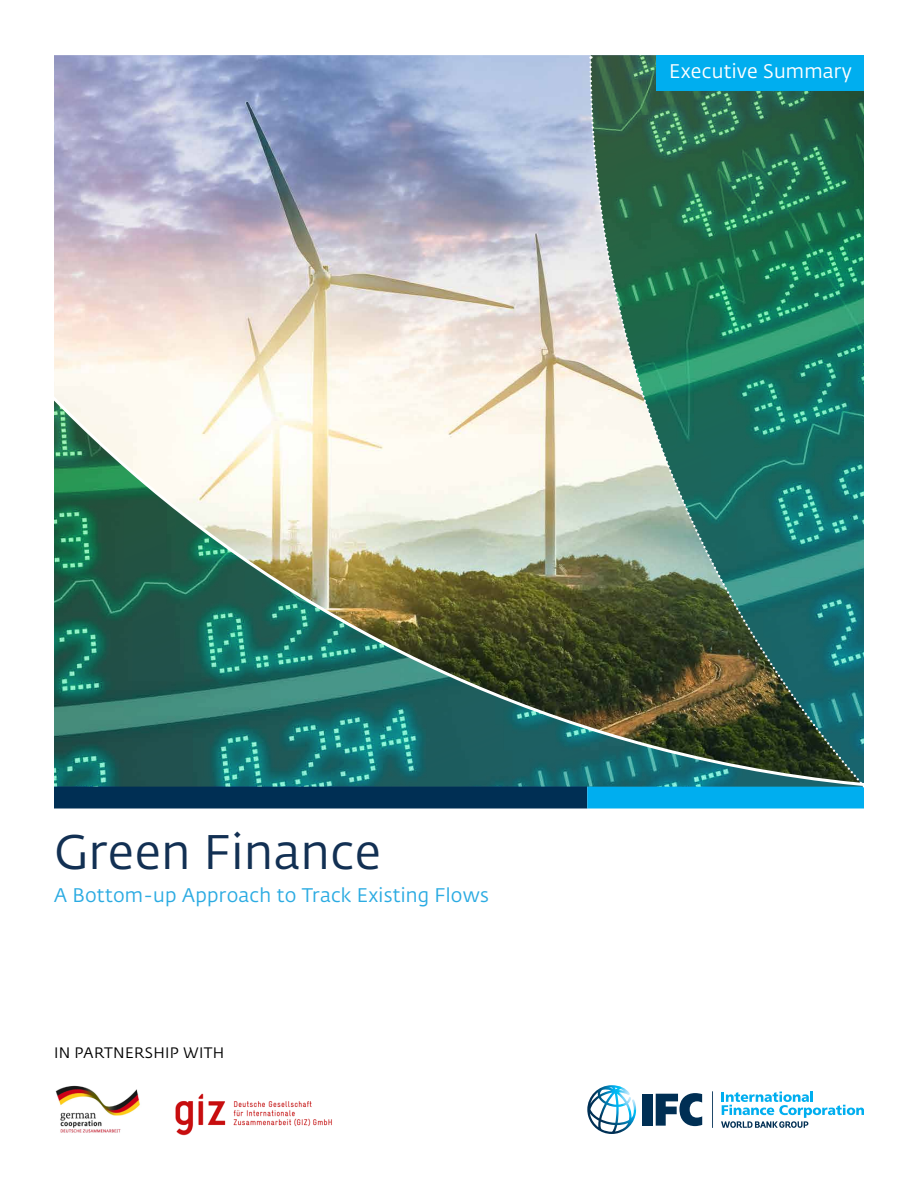
<style>
.page{position:relative;width:918px;height:1188px;background:#fff}
.page>*{position:absolute;margin:0;border:0;box-sizing:border-box;transform-origin:0 0}
.t1{font:48px "Fedra Sans Std";letter-spacing:.015em;color:#123053}
.t2{font:19.5px "Fedra Sans Std";letter-spacing:.015em;color:#2babe2}
.t3{font:19.5px "Fedra Sans Std";letter-spacing:.015em;color:#fff}
.t4{font:15px "Fedra Sans Std";letter-spacing:.025em;color:#000}
</style>
<div class="page">
<div style="left:642px;top:1094px;width:10px;height:32px;background:#002f54"></div>
<svg style="left:656px;top:1093px;width:46px;height:33px"></svg>
<svg style="left:721px;top:1091px;width:143px;height:37px"></svg>
<hr style="left:712px;top:1091px;width:1px;height:37px;background:#002f54">
<svg style="left:587px;top:1085px;width:49px;height:49px"></svg>
<img style="left:55px;top:1085px;width:85px;height:48px">
<img style="left:175px;top:1093px;width:157px;height:43px">
<img style="left:54px;top:55px;width:534px;height:296px">
<div style="left:54px;top:786px;width:533px;height:22px;background:#002f54"></div>
<div style="left:587px;top:786px;width:277px;height:22px;background:#00aeef"></div>
<svg style="left:588px;top:55px;width:3px;height:296px"></svg>
<svg style="left:54px;top:351px;width:810px;height:439px"></svg>
<svg style="left:591px;top:55px;width:273px;height:343px;background:#397f62"></svg>
<img style="left:54px;top:398px;width:810px;height:389px">
<div style="left:657px;top:55px;width:207px;height:35px;background:#00aeef"></div>
<p class="t3" style="left:669px;top:60px;width:184px">Executive Summary</p>
<h1 class="t1" style="left:54px;top:823px;width:329px">Green Finance</h1>
<p class="t2" style="left:54px;top:883px;width:436px">A Bottom-up Approach to Track Existing Flows</p>
<p class="t4" style="left:54px;top:1044px;width:172px">IN PARTNERSHIP WITH</p>
</div>
